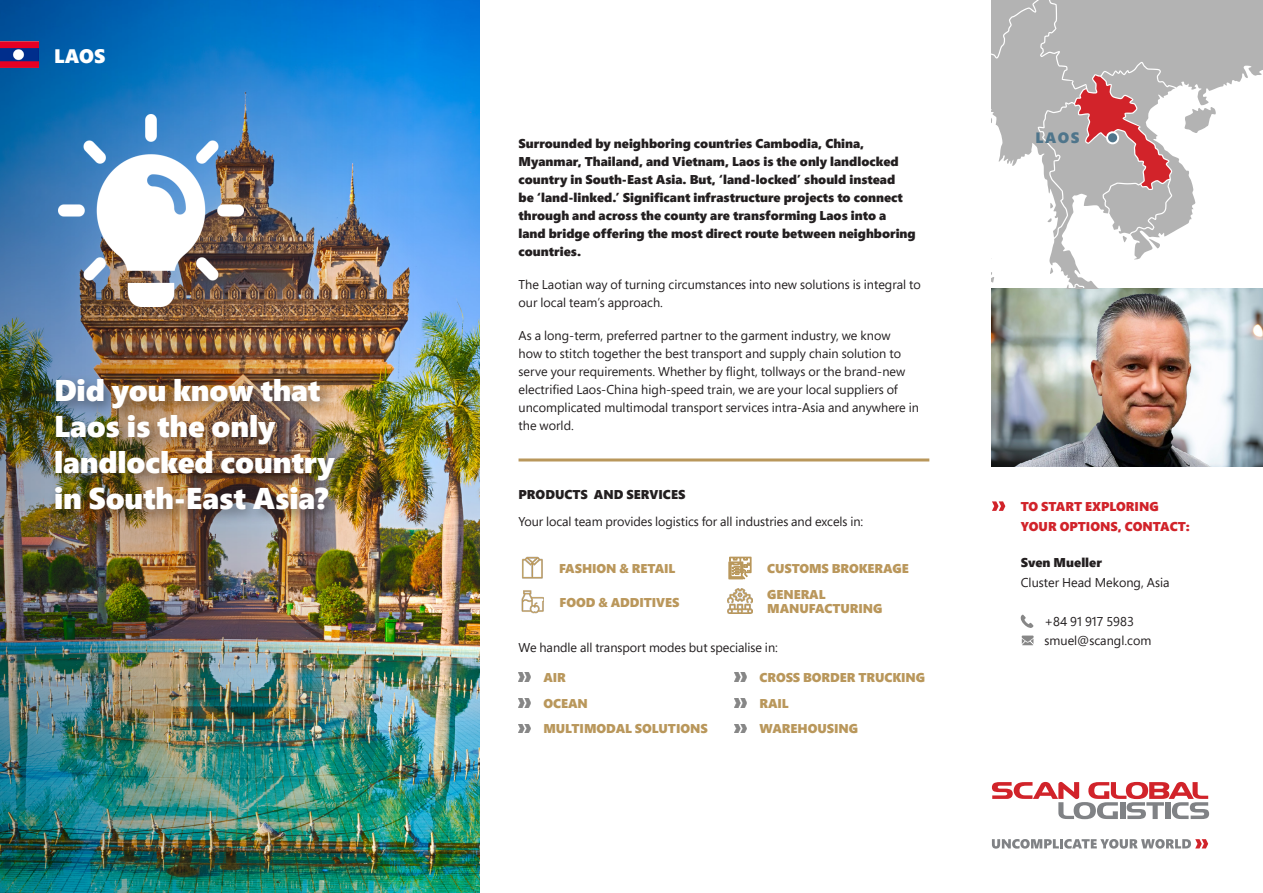
<style>
.page{position:relative;width:1263px;height:893px;background:#fff}
.page>*{position:absolute;margin:0;border:0;box-sizing:border-box;transform-origin:0 0}
.Copy_Pres{font:900 30px/36px "Segoe Pro";letter-spacing:-.005em;color:#fff}
.Copy_Pres-2{font:900 19.5px "Segoe Pro";color:#fff}
.t1{font:900 15px "Segoe Pro";color:#4f758b}
.Copy_Pres-3{font:12.75px/18px "Segoe Pro";color:#231f20}
.Copy_Pres-4{font:900 12.75px/18px "Segoe Pro";color:#231f20}
.Copy_Pres-5{font:900 12.75px "Segoe Pro";letter-spacing:-.005em;color:#ba975b}
.Copy_Pres-6{font:900 12.75px "Segoe Pro";letter-spacing:-.005em;color:#b9975b}
.Copy{font:12.75px "Segoe Pro";color:#231f20}
.Contact__CTA{font:900 12.75px/19.5px "Segoe Pro";color:#d1232a}
.Copy-2{font:900 12.75px "Segoe Pro";color:#231f20}
</style>
<div class="page">
<svg style="left:1022px;top:636px;width:12px;height:9px"></svg>
<svg style="left:1020px;top:615px;width:13px;height:13px"></svg>
<img style="left:992px;top:288px;width:271px;height:179px">
<svg style="left:992px;top:0;width:271px;height:288px"></svg>
<svg style="left:992px;top:501px;width:13px;height:10px"></svg>
<svg style="left:992px;top:782px;width:217px;height:37px"></svg>
<svg style="left:992px;top:839px;width:216px;height:10px"></svg>
<hr style="left:518px;top:458px;width:411px;height:3px;background:#b9975b">
<img style="left:522px;top:556px;width:21px;height:23px">
<svg style="left:518px;top:673px;width:13px;height:9px"></svg>
<svg style="left:518px;top:698px;width:13px;height:9px"></svg>
<svg style="left:735px;top:673px;width:12px;height:9px"></svg>
<svg style="left:735px;top:698px;width:12px;height:9px"></svg>
<div style="left:1107px;top:132px;width:11px;height:11px;background:#4f758b;border-radius:50%"></div>
<div style="left:1106px;top:131px;width:13px;height:13px;border:2px solid #fff;border-radius:50%"></div>
<img style="left:0;top:0;width:479px;height:893px">
<img style="left:0;top:42px;width:38px;height:26px">
<div style="left:48px;top:373px;width:302px;height:154px;background:#231f20;opacity:.5"></div>
<img style="left:59px;top:114px;width:185px;height:193px">
<svg style="left:518px;top:724px;width:13px;height:9px"></svg>
<svg style="left:728px;top:557px;width:23px;height:22px"></svg>
<svg style="left:735px;top:724px;width:12px;height:9px"></svg>
<img style="left:521px;top:590px;width:23px;height:23px">
<img style="left:727px;top:589px;width:26px;height:25px">
<p class="Copy_Pres-2" style="left:54px;top:42px;width:53px">LAOS</p>
<p class="Copy_Pres" style="left:54px;top:371px;width:282px">Did you know that<br>Laos is the only landlocked country in South-East Asia?</p>
<p class="Copy_Pres-4" style="left:518px;top:134px;width:399px">Surrounded by neighboring countries Cambodia, China, Myanmar, Thailand, and Vietnam, Laos is the only landlocked country in South-East Asia. But, ‘land-locked’ should instead<br>be ‘land-linked.’ Significant infrastructure projects to connect through and across the county are transforming Laos into a land bridge offering the most direct route between neighboring countries.</p>
<p class="Copy_Pres-3" style="left:518px;top:275px;width:404px">The Laotian way of turning circumstances into new solutions is integral to our local team’s approach.</p>
<p class="Copy_Pres-3" style="left:518px;top:326px;width:402px">As a long-term, preferred partner to the garment industry, we know<br>how to stitch together the best transport and supply chain solution to serve your requirements. Whether by flight, tollways or the brand-new electrified Laos-China high-speed train, we are your local suppliers of uncomplicated multimodal transport services intra-Asia and anywhere in the world.</p>
<p class="Copy_Pres-4" style="left:518px;top:485px;width:168px">PRODUCTS AND SERVICES</p>
<p class="Copy_Pres-3" style="left:518px;top:512px;width:346px">Your local team provides logistics for all industries and excels in:</p>
<p class="Copy_Pres-5" style="left:559px;top:559px;width:118px">FASHION &amp; RETAIL</p>
<p class="Copy_Pres-5" style="left:560px;top:594px;width:121px">FOOD &amp; ADDITIVES</p>
<p class="Copy_Pres-5" style="left:767px;top:560px;width:143px">CUSTOMS BROKERAGE</p>
<p class="Copy_Pres-5" style="left:767px;top:586px;width:60px">GENERAL</p>
<p class="Copy_Pres-5" style="left:767px;top:599px;width:117px">MANUFACTURING</p>
<p class="Copy_Pres-3" style="left:518px;top:638px;width:261px">We handle all transport modes but specialise in:</p>
<p class="Copy_Pres-6" style="left:543px;top:669px;width:24px">AIR</p>
<p class="Copy_Pres-6" style="left:543px;top:694px;width:46px">OCEAN</p>
<p class="Copy_Pres-6" style="left:543px;top:720px;width:166px">MULTIMODAL SOLUTIONS</p>
<p class="Copy_Pres-6" style="left:759px;top:669px;width:167px">CROSS BORDER TRUCKING</p>
<p class="Copy_Pres-6" style="left:759px;top:694px;width:31px">RAIL</p>
<p class="Copy_Pres-6" style="left:759px;top:720px;width:100px">WAREHOUSING</p>
<p class="t1" style="left:1035px;top:127px;width:46px">LAOS</p>
<p class="Contact__CTA" style="left:1021px;top:496px;width:171px">TO START EXPLORING<br>YOUR OPTIONS, CONTACT:</p>
<p class="Copy-2" style="left:1021px;top:554px;width:83px">Sven Mueller</p>
<p class="Copy" style="left:1021px;top:573px;width:150px">Cluster Head Mekong, Asia</p>
<p class="Copy" style="left:1044px;top:612px;width:91px">+84 91 917 5983</p>
<p class="Copy" style="left:1044px;top:632px;width:108px">smuel@scangl.com</p>
</div>
